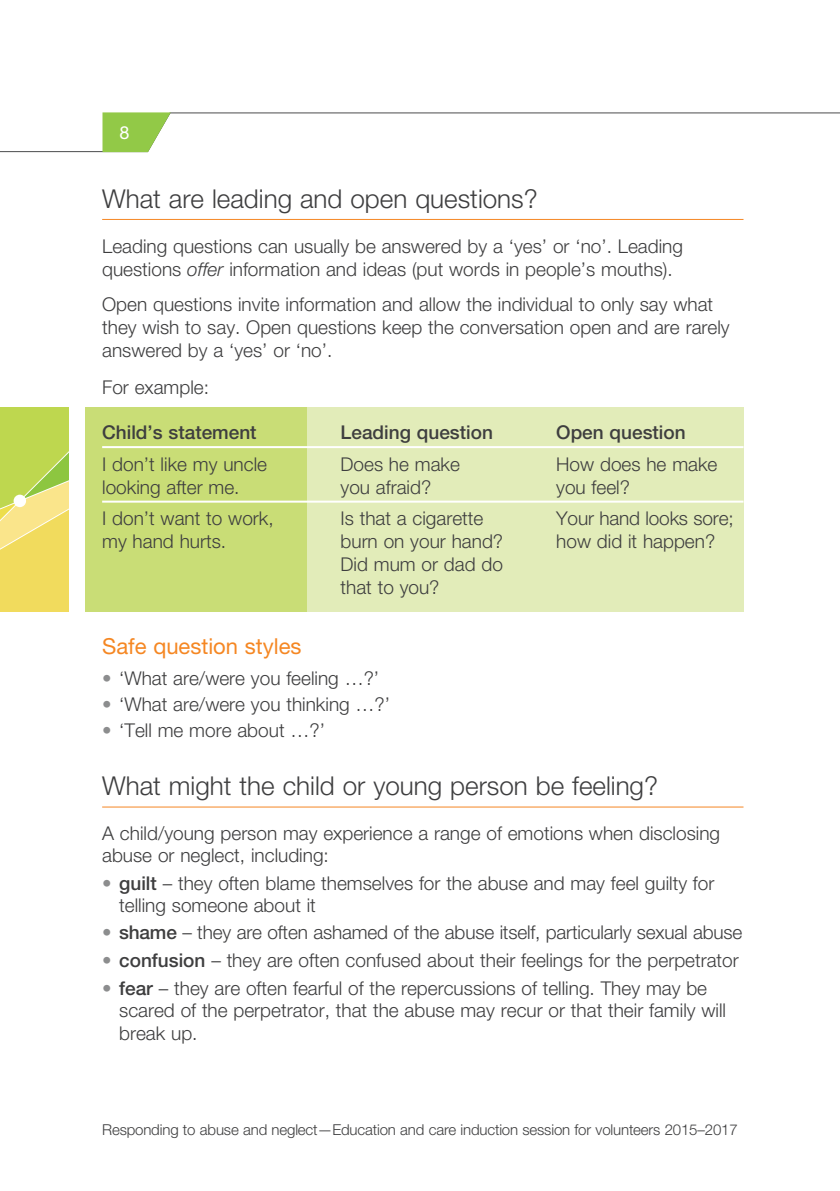
<style>
.page{position:relative;width:840px;height:1191px;background:#fff}
.page>*{position:absolute;margin:0;border:0;box-sizing:border-box;transform-origin:0 0}
.t1{font:300 26px "Helvetica Neue";color:#3e3e3f}
.t2{font:22px "Helvetica Neue";color:#f58723}
.t3{font:300 19px/23px "Helvetica Neue";color:#3e3e3f}
.t4{font:500 19px "Helvetica Neue";color:#3e3e3f}
.t5{font:18px "Helvetica Neue";color:#fff}
.t6{font:300 15px "Helvetica Neue";letter-spacing:-.01em;color:#3e3e3f}
.s1{font-style:italic}
.s2{color:#8c8d8e}
.s3{font-weight:500}
</style>
<div class="page">
<svg style="left:0;top:112px;width:839px;height:41px"></svg>
<hr style="left:102px;top:219px;width:641px;height:1px;background:#f58723">
<hr style="left:102px;top:806px;width:641px;height:1px;background:#f58723">
<div style="left:85px;top:407px;width:658px;height:204px;background:#e2ecb9"></div>
<div style="left:85px;top:407px;width:221px;height:204px;background:#c9dd76"></div>
<hr style="left:102px;top:446px;width:641px;height:2px;background:#fff">
<hr style="left:102px;top:500px;width:641px;height:2px;background:#fff">
<svg style="left:0;top:407px;width:68px;height:204px;background:#dada61"></svg>
<p class="t5" style="left:120px;top:122px;width:12px">8</p>
<h1 class="t1" style="left:102px;top:182px;width:437px">What are leading and open questions?</h1>
<p class="t3" style="left:102px;top:235px;width:582px">Leading questions can usually be answered by a ‘yes’ or ‘no’. Leading questions <span class="s1">offer</span> information and ideas (put words in people’s mouths).</p>
<p class="t3" style="left:102px;top:292px;width:628px">Open questions invite information and allow the individual to only say what they wish to say. Open questions keep the conversation open and are rarely answered by a ‘yes’ or ‘no’.</p>
<p class="t3" style="left:102px;top:375px;width:108px">For example:</p>
<p class="t4" style="left:102px;top:421px;width:156px">Child’s statement</p>
<p class="t4" style="left:340px;top:421px;width:154px">Leading question</p>
<p class="t4" style="left:556px;top:421px;width:131px">Open question</p>
<p class="t3" style="left:102px;top:452px;width:166px">I don’t like my uncle</p>
<p class="t3" style="left:340px;top:452px;width:121px">Does he make</p>
<p class="t3" style="left:556px;top:452px;width:163px">How does he make</p>
<p class="t3" style="left:102px;top:475px;width:139px">looking after me.</p>
<p class="t3" style="left:340px;top:475px;width:92px">you afraid?</p>
<p class="t3" style="left:556px;top:475px;width:75px">you feel?</p>
<p class="t3" style="left:102px;top:506px;width:173px">I don’t want to work,</p>
<p class="t3" style="left:340px;top:506px;width:144px">Is that a cigarette</p>
<p class="t3" style="left:556px;top:506px;width:179px">Your hand looks sore;</p>
<p class="t3" style="left:102px;top:529px;width:125px">my hand hurts.</p>
<p class="t3" style="left:340px;top:529px;width:164px">burn on your hand?</p>
<p class="t3" style="left:556px;top:529px;width:160px">how did it happen?</p>
<p class="t3" style="left:340px;top:552px;width:164px">Did mum or dad do that to you?</p>
<p class="t2" style="left:102px;top:633px;width:201px">Safe question styles</p>
<p class="t3" style="left:102px;top:667px;width:278px"><span class="s2">•</span> ‘What are/were you feeling …?’</p>
<p class="t3" style="left:102px;top:692px;width:289px"><span class="s2">•</span> ‘What are/were you thinking …?’</p>
<p class="t3" style="left:102px;top:718px;width:224px"><span class="s2">•</span> ‘Tell me more about …?’</p>
<h1 class="t1" style="left:102px;top:770px;width:557px">What might the child or young person be feeling?</h1>
<p class="t3" style="left:102px;top:821px;width:619px;line-height:22px">A child/young person may experience a range of emotions when disclosing abuse or neglect, including:</p>
<p class="t3" style="left:119px;top:871px;width:596px;line-height:22px;text-indent:-17px"><span class="s2">•</span> <span class="s3">guilt</span> – they often blame themselves for the abuse and may feel guilty for telling someone about it</p>
<p class="t3" style="left:102px;top:920px;width:641px"><span class="s2">•</span> <span class="s3">shame</span> – they are often ashamed of the abuse itself, particularly sexual abuse</p>
<p class="t3" style="left:102px;top:948px;width:637px"><span class="s2">•</span> <span class="s3">confusion</span> – they are often confused about their feelings for the perpetrator</p>
<p class="t3" style="left:119px;top:976px;width:608px;text-indent:-17px"><span class="s2">•</span> <span class="s3">fear</span> – they are often fearful of the repercussions of telling. They may be scared of the perpetrator, that the abuse may recur or that their family will break up.</p>
<p class="t6" style="left:102px;top:1120px;width:636px">Responding to abuse and neglect—Education and care induction session for volunteers 2015–2017</p>
</div>
